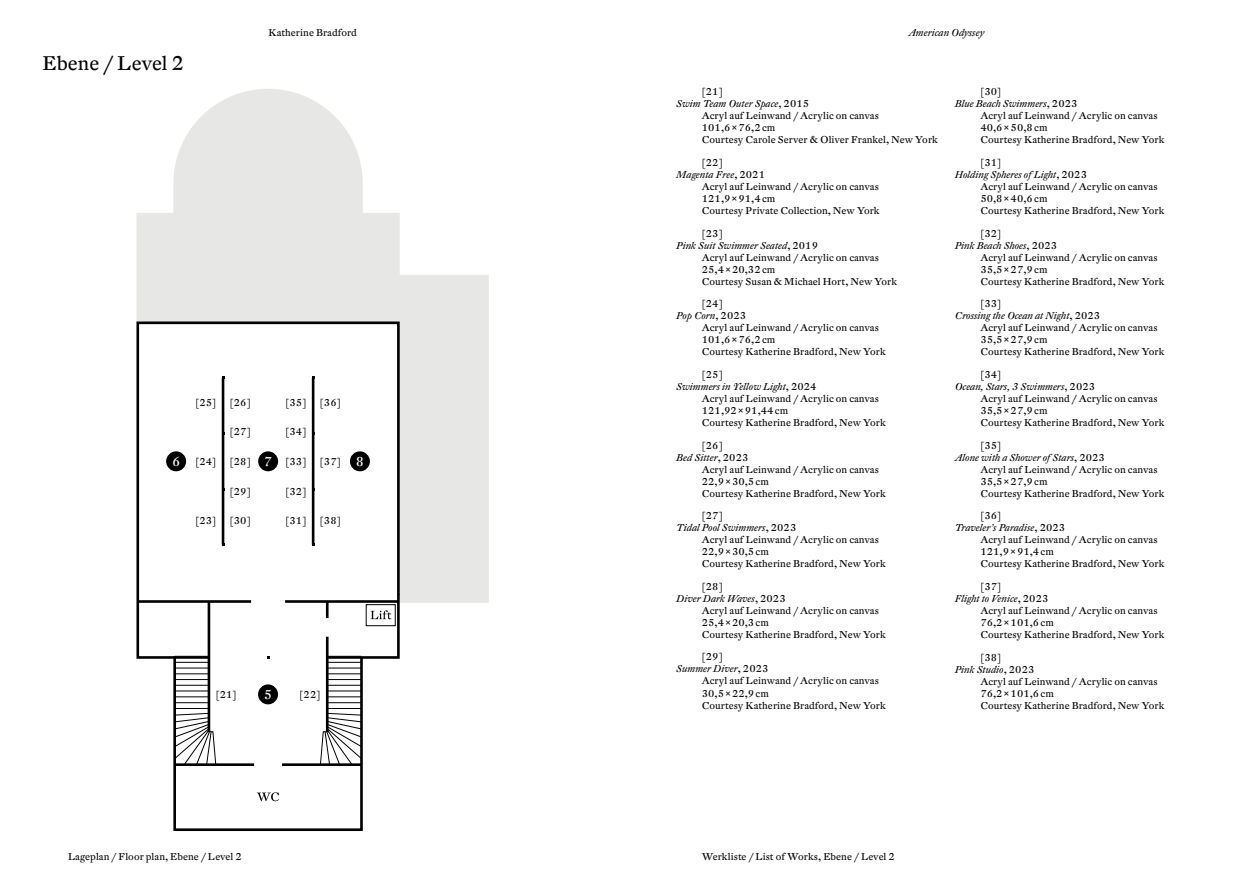
<style>
.page{position:relative;width:1259px;height:893px;background:#fff}
.page>*{position:absolute;margin:0;border:0;box-sizing:border-box;transform-origin:0 0}
.t1{font:19.5px "DTL Fleischmann TOT";color:#000}
.t2{font:12.6px "DTL Fleischmann TOT";color:#fff}
.t3{font:9.75px "DTL Fleischmann TOT";letter-spacing:.005em;color:#000}
.t4{font:italic 9.75px "DTL Fleischmann TOT";letter-spacing:.005em;color:#000}
.s1{font-style:normal}
</style>
<div class="page">
<svg style="left:136px;top:89px;width:353px;height:514px"></svg>
<svg style="left:136px;top:320px;width:265px;height:339px"></svg>
<svg style="left:172px;top:591px;width:229px;height:240px"></svg>
<div style="left:258px;top:684px;width:20px;height:20px;background:#000;border-radius:50%"></div>
<div style="left:166px;top:451px;width:20px;height:20px;background:#000;border-radius:50%"></div>
<div style="left:258px;top:451px;width:20px;height:20px;background:#000;border-radius:50%"></div>
<div style="left:350px;top:451px;width:20px;height:20px;background:#000;border-radius:50%"></div>
<h1 class="t1" style="left:43px;top:51px;width:143px">Ebene / Level 2</h1>
<p class="t3" style="left:268px;top:27px;width:90px">Katherine Bradford</p>
<p class="t4" style="left:908px;top:27px;width:78px">American Odyssey</p>
<p class="t3" style="left:230px;top:396px;width:22px">[26]</p>
<p class="t3" style="left:195px;top:396px;width:22px">[25]</p>
<p class="t3" style="left:285px;top:396px;width:22px">[35]</p>
<p class="t3" style="left:320px;top:396px;width:22px">[36]</p>
<p class="t3" style="left:230px;top:426px;width:22px">[27]</p>
<p class="t3" style="left:230px;top:455px;width:22px">[28]</p>
<p class="t3" style="left:285px;top:426px;width:22px">[34]</p>
<p class="t2" style="left:172px;top:453px;width:10px">6</p>
<p class="t2" style="left:264px;top:453px;width:10px">7</p>
<p class="t2" style="left:356px;top:453px;width:10px">8</p>
<p class="t3" style="left:195px;top:455px;width:22px">[24]</p>
<p class="t3" style="left:285px;top:455px;width:22px">[33]</p>
<p class="t3" style="left:320px;top:455px;width:22px">[37]</p>
<p class="t3" style="left:195px;top:514px;width:22px">[23]</p>
<p class="t3" style="left:230px;top:485px;width:22px">[29]</p>
<p class="t3" style="left:230px;top:514px;width:22px">[30]</p>
<p class="t3" style="left:285px;top:485px;width:22px">[32]</p>
<p class="t3" style="left:285px;top:514px;width:22px">[31]</p>
<p class="t3" style="left:320px;top:514px;width:22px">[38]</p>
<p class="t2" style="left:264px;top:686px;width:10px">5</p>
<p class="t3" style="left:216px;top:688px;width:22px">[21]</p>
<p class="t3" style="left:299px;top:688px;width:22px">[22]</p>
<p class="t3" style="left:702px;top:86px;width:22px">[21]</p>
<p class="t4" style="left:676px;top:98px;width:134px">Swim Team Outer Space<span class="s1">, 2015</span></p>
<p class="t3" style="left:702px;top:110px;width:179px">Acryl auf Leinwand / Acrylic on canvas</p>
<p class="t3" style="left:702px;top:122px;width:75px">101,6×76,2cm</p>
<p class="t3" style="left:702px;top:134px;width:237px">Courtesy Carole Server &amp; Oliver Frankel, New York</p>
<p class="t3" style="left:702px;top:156px;width:22px">[22]</p>
<p class="t4" style="left:676px;top:168px;width:90px">Magenta Free<span class="s1">, 2021</span></p>
<p class="t3" style="left:702px;top:180px;width:179px">Acryl auf Leinwand / Acrylic on canvas</p>
<p class="t3" style="left:702px;top:192px;width:75px">121,9×91,4cm</p>
<p class="t3" style="left:702px;top:204px;width:179px">Courtesy Private Collection, New York</p>
<p class="t3" style="left:702px;top:227px;width:22px">[23]</p>
<p class="t4" style="left:676px;top:239px;width:143px">Pink Suit Swimmer Seated<span class="s1">, 2019</span></p>
<p class="t3" style="left:702px;top:251px;width:179px">Acryl auf Leinwand / Acrylic on canvas</p>
<p class="t3" style="left:702px;top:263px;width:75px">25,4×20,32cm</p>
<p class="t3" style="left:702px;top:275px;width:197px">Courtesy Susan &amp; Michael Hort, New York</p>
<p class="t3" style="left:702px;top:298px;width:22px">[24]</p>
<p class="t4" style="left:676px;top:310px;width:71px">Pop Corn<span class="s1">, 2023</span></p>
<p class="t3" style="left:702px;top:322px;width:179px">Acryl auf Leinwand / Acrylic on canvas</p>
<p class="t3" style="left:702px;top:334px;width:75px">101,6×76,2cm</p>
<p class="t3" style="left:702px;top:346px;width:185px">Courtesy Katherine Bradford, New York</p>
<p class="t3" style="left:702px;top:368px;width:22px">[25]</p>
<p class="t4" style="left:676px;top:380px;width:142px">Swimmers in Yellow Light<span class="s1">, 2024</span></p>
<p class="t3" style="left:702px;top:392px;width:179px">Acryl auf Leinwand / Acrylic on canvas</p>
<p class="t3" style="left:702px;top:404px;width:88px">121,92×91,44cm</p>
<p class="t3" style="left:702px;top:416px;width:185px">Courtesy Katherine Bradford, New York</p>
<p class="t3" style="left:702px;top:439px;width:22px">[26]</p>
<p class="t4" style="left:676px;top:451px;width:74px">Bed Sitter<span class="s1">, 2023</span></p>
<p class="t3" style="left:702px;top:463px;width:179px">Acryl auf Leinwand / Acrylic on canvas</p>
<p class="t3" style="left:702px;top:475px;width:69px">22,9×30,5cm</p>
<p class="t3" style="left:702px;top:487px;width:185px">Courtesy Katherine Bradford, New York</p>
<p class="t3" style="left:702px;top:509px;width:22px">[27]</p>
<p class="t4" style="left:676px;top:522px;width:122px">Tidal Pool Swimmers<span class="s1">, 2023</span></p>
<p class="t3" style="left:702px;top:533px;width:179px">Acryl auf Leinwand / Acrylic on canvas</p>
<p class="t3" style="left:702px;top:545px;width:69px">22,9×30,5cm</p>
<p class="t3" style="left:702px;top:557px;width:185px">Courtesy Katherine Bradford, New York</p>
<p class="t3" style="left:702px;top:580px;width:22px">[28]</p>
<p class="t4" style="left:676px;top:592px;width:111px">Diver Dark Waves<span class="s1">, 2023</span></p>
<p class="t3" style="left:702px;top:604px;width:179px">Acryl auf Leinwand / Acrylic on canvas</p>
<p class="t3" style="left:702px;top:616px;width:69px">25,4×20,3cm</p>
<p class="t3" style="left:702px;top:628px;width:185px">Courtesy Katherine Bradford, New York</p>
<p class="t3" style="left:702px;top:651px;width:22px">[29]</p>
<p class="t4" style="left:676px;top:663px;width:94px">Summer Diver<span class="s1">, 2023</span></p>
<p class="t3" style="left:702px;top:675px;width:179px">Acryl auf Leinwand / Acrylic on canvas</p>
<p class="t3" style="left:702px;top:687px;width:69px">30,5×22,9cm</p>
<p class="t3" style="left:702px;top:699px;width:185px">Courtesy Katherine Bradford, New York</p>
<p class="t3" style="left:980px;top:86px;width:22px">[30]</p>
<p class="t4" style="left:955px;top:98px;width:124px">Blue Beach Swimmers<span class="s1">, 2023</span></p>
<p class="t3" style="left:980px;top:110px;width:179px">Acryl auf Leinwand / Acrylic on canvas</p>
<p class="t3" style="left:980px;top:122px;width:69px">40,6×50,8cm</p>
<p class="t3" style="left:980px;top:134px;width:185px">Courtesy Katherine Bradford, New York</p>
<p class="t3" style="left:980px;top:156px;width:22px">[31]</p>
<p class="t4" style="left:955px;top:168px;width:134px">Holding Spheres of Light<span class="s1">, 2023</span></p>
<p class="t3" style="left:980px;top:180px;width:179px">Acryl auf Leinwand / Acrylic on canvas</p>
<p class="t3" style="left:980px;top:192px;width:69px">50,8×40,6cm</p>
<p class="t3" style="left:980px;top:204px;width:185px">Courtesy Katherine Bradford, New York</p>
<p class="t3" style="left:980px;top:227px;width:22px">[32]</p>
<p class="t4" style="left:955px;top:239px;width:104px">Pink Beach Shoes<span class="s1">, 2023</span></p>
<p class="t3" style="left:980px;top:251px;width:179px">Acryl auf Leinwand / Acrylic on canvas</p>
<p class="t3" style="left:980px;top:263px;width:69px">35,5×27,9cm</p>
<p class="t3" style="left:980px;top:275px;width:185px">Courtesy Katherine Bradford, New York</p>
<p class="t3" style="left:980px;top:298px;width:22px">[33]</p>
<p class="t4" style="left:955px;top:310px;width:147px">Crossing the Ocean at Night<span class="s1">, 2023</span></p>
<p class="t3" style="left:980px;top:322px;width:179px">Acryl auf Leinwand / Acrylic on canvas</p>
<p class="t3" style="left:980px;top:334px;width:69px">35,5×27,9cm</p>
<p class="t3" style="left:980px;top:346px;width:185px">Courtesy Katherine Bradford, New York</p>
<p class="t3" style="left:980px;top:368px;width:22px">[34]</p>
<p class="t4" style="left:955px;top:380px;width:142px">Ocean, Stars, 3 Swimmers<span class="s1">, 2023</span></p>
<p class="t3" style="left:980px;top:392px;width:179px">Acryl auf Leinwand / Acrylic on canvas</p>
<p class="t3" style="left:980px;top:404px;width:69px">35,5×27,9cm</p>
<p class="t3" style="left:980px;top:416px;width:185px">Courtesy Katherine Bradford, New York</p>
<p class="t3" style="left:980px;top:439px;width:22px">[35]</p>
<p class="t4" style="left:955px;top:451px;width:152px">Alone with a Shower of Stars<span class="s1">, 2023</span></p>
<p class="t3" style="left:980px;top:463px;width:179px">Acryl auf Leinwand / Acrylic on canvas</p>
<p class="t3" style="left:980px;top:475px;width:69px">35,5×27,9cm</p>
<p class="t3" style="left:980px;top:487px;width:185px">Courtesy Katherine Bradford, New York</p>
<p class="t3" style="left:980px;top:510px;width:22px">[36]</p>
<p class="t4" style="left:955px;top:522px;width:112px">Traveler’s Paradise<span class="s1">, 2023</span></p>
<p class="t3" style="left:980px;top:534px;width:179px">Acryl auf Leinwand / Acrylic on canvas</p>
<p class="t3" style="left:980px;top:546px;width:75px">121,9×91,4cm</p>
<p class="t3" style="left:980px;top:558px;width:185px">Courtesy Katherine Bradford, New York</p>
<p class="t3" style="left:980px;top:580px;width:22px">[37]</p>
<p class="t4" style="left:955px;top:592px;width:95px">Flight to Venice<span class="s1">, 2023</span></p>
<p class="t3" style="left:980px;top:604px;width:179px">Acryl auf Leinwand / Acrylic on canvas</p>
<p class="t3" style="left:980px;top:616px;width:75px">76,2×101,6cm</p>
<p class="t3" style="left:980px;top:628px;width:185px">Courtesy Katherine Bradford, New York</p>
<p class="t3" style="left:980px;top:651px;width:22px">[38]</p>
<p class="t4" style="left:955px;top:663px;width:81px">Pink Studio<span class="s1">, 2023</span></p>
<p class="t3" style="left:980px;top:675px;width:179px">Acryl auf Leinwand / Acrylic on canvas</p>
<p class="t3" style="left:980px;top:687px;width:75px">76,2×101,6cm</p>
<p class="t3" style="left:980px;top:699px;width:185px">Courtesy Katherine Bradford, New York</p>
<p class="t3" style="left:68px;top:850px;width:175px">Lageplan / Floor plan, Ebene / Level 2</p>
<p class="t3" style="left:702px;top:850px;width:194px">Werkliste / List of Works, Ebene / Level 2</p>
</div>
